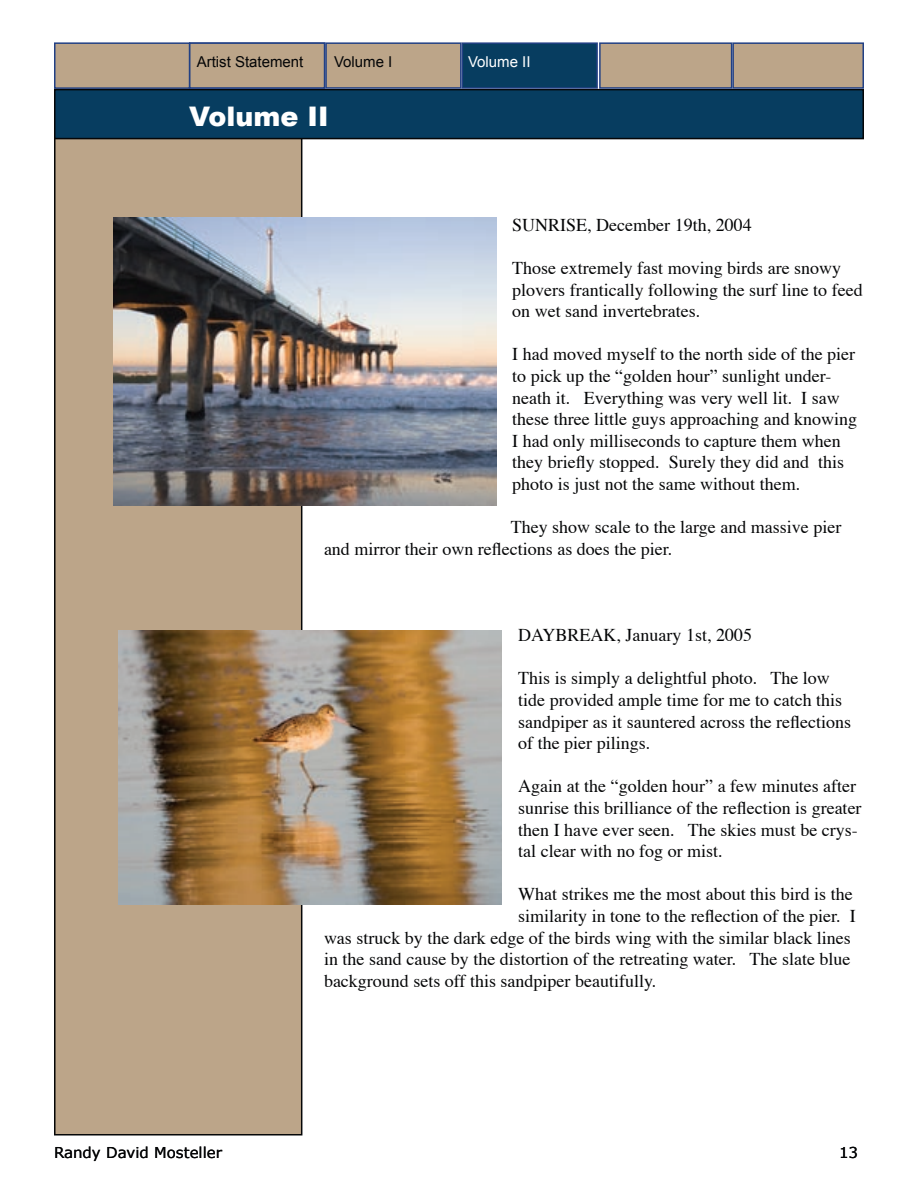
<style>
.page{position:relative;width:918px;height:1188px;background:#fff}
.page>*{position:absolute;margin:0;border:0;box-sizing:border-box;transform-origin:0 0}
.t1{font:900 27px "Arial";color:#fff}
.t2{font:18px/21.6px "Times";color:#050607}
.t3{font:15px "Arial";color:#050607}
.t4{font:15px "Verdana";color:#050607}
.t5{font:15px "Arial";color:#fff}
</style>
<div class="page">
<div style="left:55px;top:117px;width:247px;height:1018px;background:#bca589"></div>
<div style="left:55px;top:43px;width:135px;height:45px;background:#bca589"></div>
<div style="left:54px;top:42px;width:136px;height:47px;border:2px solid #224084"></div>
<div style="left:55px;top:90px;width:808px;height:49px;background:#073d60"></div>
<div style="left:54px;top:89px;width:810px;height:50px;border:2px solid #050607"></div>
<div style="left:326px;top:43px;width:135px;height:45px;background:#bca589"></div>
<div style="left:325px;top:42px;width:137px;height:47px;border:2px solid #224084"></div>
<div style="left:600px;top:43px;width:132px;height:45px;background:#bca589"></div>
<div style="left:599px;top:42px;width:133px;height:47px;border:2px solid #224084"></div>
<div style="left:733px;top:43px;width:130px;height:45px;background:#bca589"></div>
<div style="left:732px;top:42px;width:132px;height:47px;border:2px solid #224084"></div>
<div style="left:462px;top:43px;width:135px;height:45px;background:#073d60"></div>
<div style="left:462px;top:42px;width:136px;height:47px;border:2px solid #224084"></div>
<div style="left:190px;top:43px;width:135px;height:45px;background:#bca589"></div>
<div style="left:189px;top:42px;width:136px;height:47px;border:2px solid #224084"></div>
<img style="left:114px;top:217px;width:382px;height:288px">
<img style="left:118px;top:630px;width:384px;height:275px">
<p class="t3" style="left:197px;top:54px;width:108px">Artist Statement</p>
<p class="t5" style="left:468px;top:54px;width:64px">Volume II</p>
<p class="t3" style="left:334px;top:54px;width:60px">Volume I</p>
<h1 class="t1" style="left:189px;top:101px;width:141px">Volume II</h1>
<p class="t2" style="left:512px;top:215px;width:241px">SUNRISE, December 19th, 2004</p>
<p class="t2" style="left:512px;top:258px;width:352px">Those extremely fast moving birds are snowy plovers frantically following the surf line to feed on wet sand invertebrates.</p>
<p class="t2" style="left:512px;top:345px;width:346px">I had moved myself to the north side of the pier to pick up the “golden hour” sunlight under&shy;neath it. Everything was very well lit. I saw these three little guys approaching and knowing I had only milliseconds to capture them when they briefly stopped. Surely they did and this photo is just not the same without them.</p>
<p class="t2" style="left:324px;top:517px;width:519px;text-indent:187px">They show scale to the large and massive pier and mirror their own reflections as does the pier.</p>
<p class="t2" style="left:518px;top:625px;width:235px">DAYBREAK, January 1st, 2005</p>
<p class="t2" style="left:518px;top:669px;width:334px">This is simply a delightful photo. The low tide provided ample time for me to catch this sandpiper as it sauntered across the reflections of the pier pilings.</p>
<p class="t2" style="left:518px;top:777px;width:345px">Again at the “golden hour” a few minutes after sunrise this brilliance of the reflection is greater then I have ever seen. The skies must be crys&shy;tal clear with no fog or mist.</p>
<p class="t2" style="left:518px;top:885px;width:336px">What strikes me the most about this bird is the</p>
<p class="t2" style="left:518px;top:906px;width:339px">similarity in tone to the reflection of the pier. I</p>
<p class="t2" style="left:324px;top:928px;width:528px">was struck by the dark edge of the birds wing with the similar black lines</p>
<p class="t2" style="left:324px;top:949px;width:528px">in the sand cause by the distortion of the retreating water. The slate blue</p>
<p class="t2" style="left:324px;top:971px;width:334px">background sets off this sandpiper beautifully.</p>
<p class="t4" style="left:54px;top:1143px;width:170px">Randy David Mosteller</p>
<p class="t4" style="left:839px;top:1143px;width:21px">13</p>
</div>
